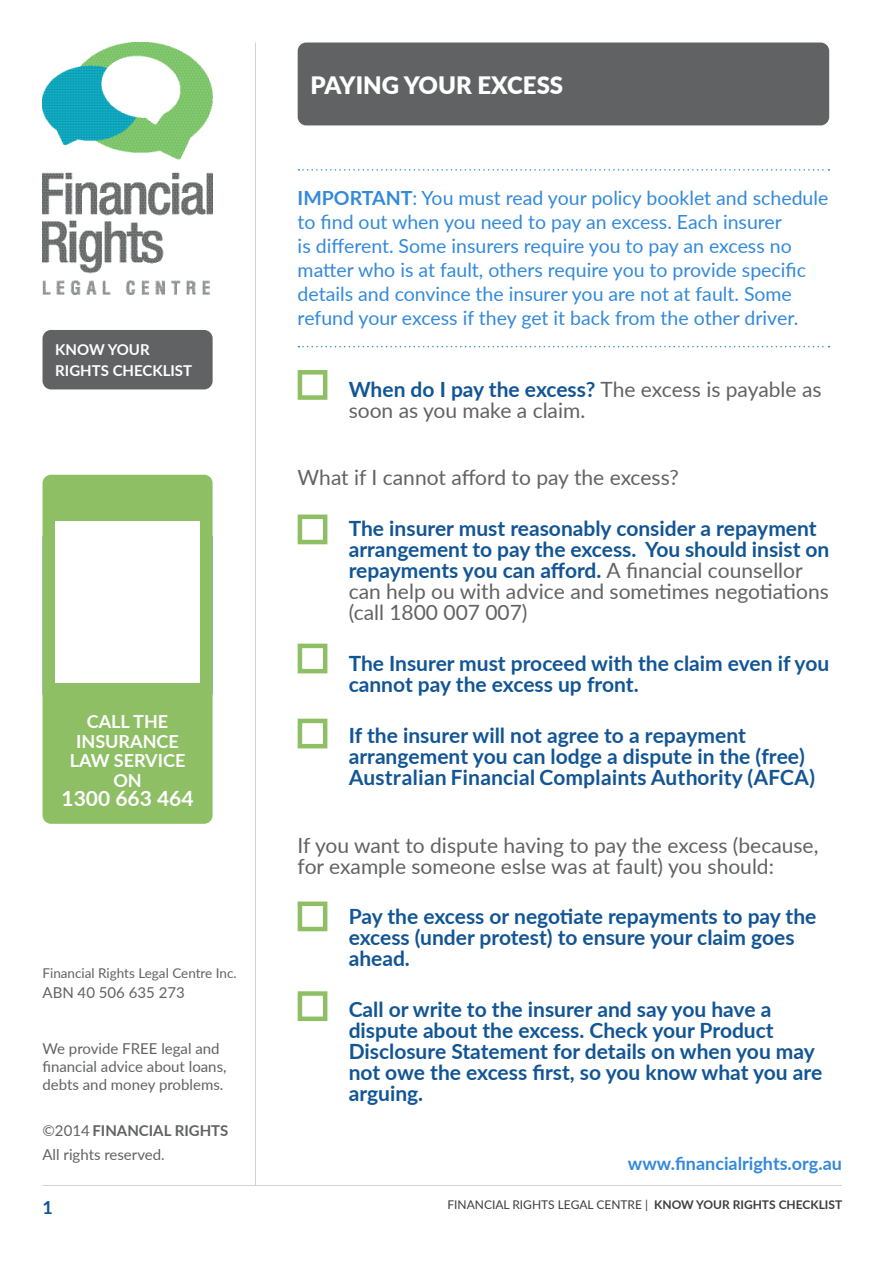
<style>
.page{position:relative;width:893px;height:1263px;background:#fff}
.page>*{position:absolute;margin:0;border:0;box-sizing:border-box;transform-origin:0 0}
.t1{font:900 24px "Lato";color:#fff}
.BODY_TEXT{font:700 21px/21px "Lato";color:#125595}
.BODY_TEXT-2{font:21px/21px "Lato";color:#616264}
.FACT_SHEET{font:700 21px "Lato";color:#fff}
.WARNING_TEXT{font:19.5px/24px "Lato";color:#3389da}
.FACT_SHEET-2{font:700 18px/19.5px "Lato";color:#fff;text-align:center}
.t2{font:700 18px "Lato";color:#3389da}
.t3{font:700 18px "Lato";color:#125595}
.t4{font:15px/18px "Lato";color:#616264}
.t5{font:700 15px/21px "Lato";color:#fff}
.KNOW_YOUR_RIGHTS{font:700 15px "Lato";color:#616264}
.t6{font:13.5px "Lato";color:#616264}
.t7{font:12px "Lato";color:#3d3d3d}
.s1{font-weight:700}
.s2{font-weight:700;color:#125595}
.s3{font-weight:400;color:#616264}
</style>
<div class="page">
<div style="left:43px;top:330px;width:170px;height:59px;background:#616264;border-radius:9px"></div>
<img style="left:43px;top:43px;width:170px;height:251px">
<hr style="left:255px;top:43px;width:1px;height:1142px;background:#d2d2d2">
<hr style="left:43px;top:1185px;width:799px;height:1px;background:#d2d2d2">
<svg style="left:298px;top:169px;width:531px;height:2px"></svg>
<svg style="left:298px;top:346px;width:531px;height:1px"></svg>
<div style="left:298px;top:43px;width:531px;height:82px;background:#616264;border-radius:9px"></div>
<div style="left:298px;top:370px;width:29px;height:30px;border:4px solid #8ebf65"></div>
<div style="left:298px;top:514px;width:29px;height:30px;border:4px solid #8ebf65"></div>
<div style="left:298px;top:644px;width:29px;height:29px;border:4px solid #8ebf65"></div>
<div style="left:43px;top:475px;width:170px;height:349px;background:#8ebf65;border-radius:9px"></div>
<div style="left:55px;top:521px;width:145px;height:162px;background:#fff"></div>
<div style="left:298px;top:719px;width:29px;height:29px;border:4px solid #8ebf65"></div>
<div style="left:298px;top:901px;width:29px;height:30px;border:4px solid #8ebf65"></div>
<div style="left:298px;top:991px;width:29px;height:30px;border:4px solid #8ebf65"></div>
<p class="t1" style="left:310px;top:67px;width:254px">PAYING YOUR EXCESS</p>
<p class="t5" style="left:55px;top:339px;width:138px">KNOW YOUR<br>RIGHTS CHECKLIST</p>
<p class="FACT_SHEET-2" style="left:70px;top:711px;width:117px">CALL THE<br>INSURANCE<br>LAW SERVICE<br>ON</p>
<p class="FACT_SHEET" style="left:62px;top:783px;width:134px">1300 663 464</p>
<p class="t6" style="left:43px;top:963px;width:196px">Financial Rights Legal Centre Inc.</p>
<p class="t4" style="left:43px;top:982px;width:144px">ABN 40 506 635 273</p>
<p class="t4" style="left:43px;top:1039px;width:186px">We provide FREE legal and financial advice about loans, debts and money problems.</p>
<p class="t4" style="left:43px;top:1117px;width:129px;line-height:24px">©2014 RLC NSW.<br>All rights reserved.</p>
<p class="KNOW_YOUR_RIGHTS" style="left:92px;top:1119px;width:137px">FINANCIAL RIGHTS</p>
<p class="WARNING_TEXT" style="left:298px;top:185px;width:532px"><span class="s1">IMPORTANT</span>: You must read your policy booklet and schedule to find out when you need to pay an excess. Each insurer<br>is different. Some insurers require you to pay an excess no matter who is at fault, others require you to provide specific details and convince the insurer you are not at fault. Some refund your excess if they get it back from the other driver.</p>
<p class="BODY_TEXT-2" style="left:349px;top:378px;width:474px"><span class="s2">When do I pay the excess?</span> The excess is payable as soon as you make a claim.</p>
<p class="BODY_TEXT-2" style="left:298px;top:466px;width:383px">What if I cannot afford to pay the excess?</p>
<p class="BODY_TEXT" style="left:349px;top:517px;width:482px">The insurer must reasonably consider a repayment arrangement to pay the excess. You should insist on repayments you can afford. <span class="s3">A financial counsellor can help ou with advice and sometimes negotiations (call 1800 007 007)</span></p>
<p class="BODY_TEXT" style="left:349px;top:652px;width:482px">The Insurer must proceed with the claim even if you cannot pay the excess up front.</p>
<p class="BODY_TEXT" style="left:349px;top:724px;width:468px">If the insurer will not agree to a repayment arrangement you can lodge a dispute in the (free)<br>Australian Financial Complaints Authority (AFCA)</p>
<p class="BODY_TEXT-2" style="left:298px;top:833px;width:522px">If you want to dispute having to pay the excess (because, for example someone eslse was at fault) you should:</p>
<p class="BODY_TEXT" style="left:349px;top:905px;width:469px">Pay the excess or negotiate repayments to pay the excess (under protest) to ensure your claim goes ahead.</p>
<p class="BODY_TEXT" style="left:349px;top:998px;width:475px">Call or write to the insurer and say you have a dispute about the excess. Check your Product Disclosure Statement for details on when you may not owe the excess first, so you know what you are arguing.</p>
<p class="t2" style="left:628px;top:1150px;width:216px">www.financialrights.org.au</p>
<p class="t3" style="left:43px;top:1194px;width:12px">1</p>
<p class="t7" style="left:447px;top:1196px;width:396px">FINANCIAL RIGHTS LEGAL CENTRE | <span class="s1">KNOW YOUR RIGHTS CHECKLIST</span></p>
</div>
